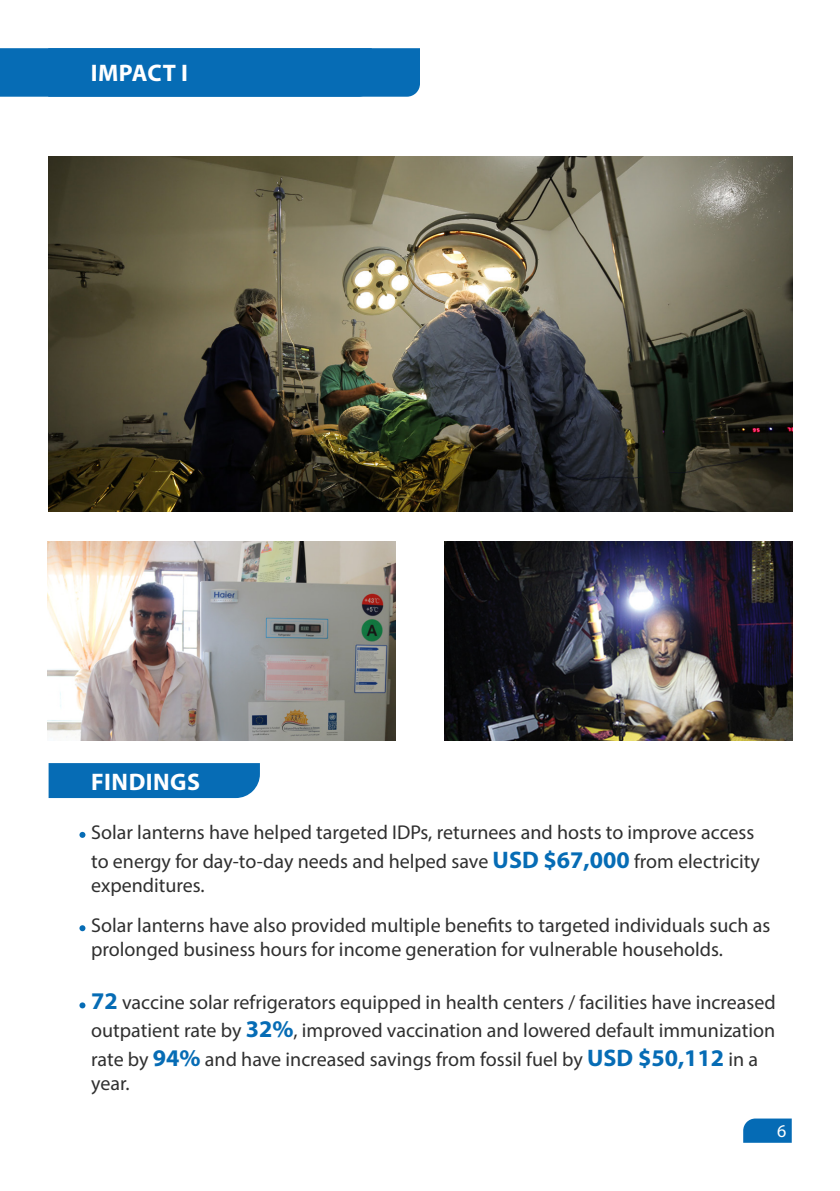
<style>
.page{position:relative;width:840px;height:1191px;background:#fff}
.page>*{position:absolute;margin:0;border:0;box-sizing:border-box;transform-origin:0 0}
.t1{font:700 24px "Myriad Pro";letter-spacing:.02em;color:#fff}
.t2{font:20px/28.8px "Myriad Pro";color:#2f2f2f}
.t3{font:18px "Myriad Pro";color:#fff}
.s1{font-weight:700;font-size:24px;color:#066cb5}
</style>
<div class="page">
<div style="left:0;top:48px;width:420px;height:49px;background:#066cb5"></div>
<svg style="left:743px;top:1118px;width:48px;height:24px"></svg>
<img style="left:49px;top:157px;width:742px;height:354px">
<img style="left:444px;top:541px;width:347px;height:199px">
<div style="left:49px;top:763px;width:211px;height:35px;background:#066cb5"></div>
<img style="left:48px;top:541px;width:347px;height:199px">
<svg style="left:79px;top:832px;width:6px;height:6px"></svg>
<svg style="left:79px;top:925px;width:6px;height:6px"></svg>
<svg style="left:79px;top:1002px;width:6px;height:6px"></svg>
<p class="t1" style="left:91px;top:58px;width:99px">IMPACT I</p>
<p class="t1" style="left:91px;top:766px;width:110px">FINDINGS</p>
<p class="t2" style="left:91px;top:817px;width:670px">Solar lanterns have helped targeted IDPs, returnees and hosts to improve access to energy for day-to-day needs and helped save <span class="s1">USD $67,000</span> from electricity</p>
<p class="t2" style="left:91px;top:870px;width:115px">expenditures.</p>
<p class="t2" style="left:91px;top:912px;width:680px;line-height:24px">Solar lanterns have also provided multiple benefits to targeted individuals such as prolonged business hours for income generation for vulnerable households.</p>
<p class="t2" style="left:91px;top:987px;width:685px;text-align:justify"><span class="s1">72</span> vaccine solar refrigerators equipped in health centers / facilities have increased outpatient rate by <span class="s1">32%</span>, improved vaccination and lowered default immunization rate by <span class="s1">94%</span> and have increased savings from fossil fuel by <span class="s1">USD $50,112</span> in a</p>
<p class="t2" style="left:91px;top:1068px;width:40px">year.</p>
<p class="t3" style="left:776px;top:1120px;width:11px">6</p>
</div>
